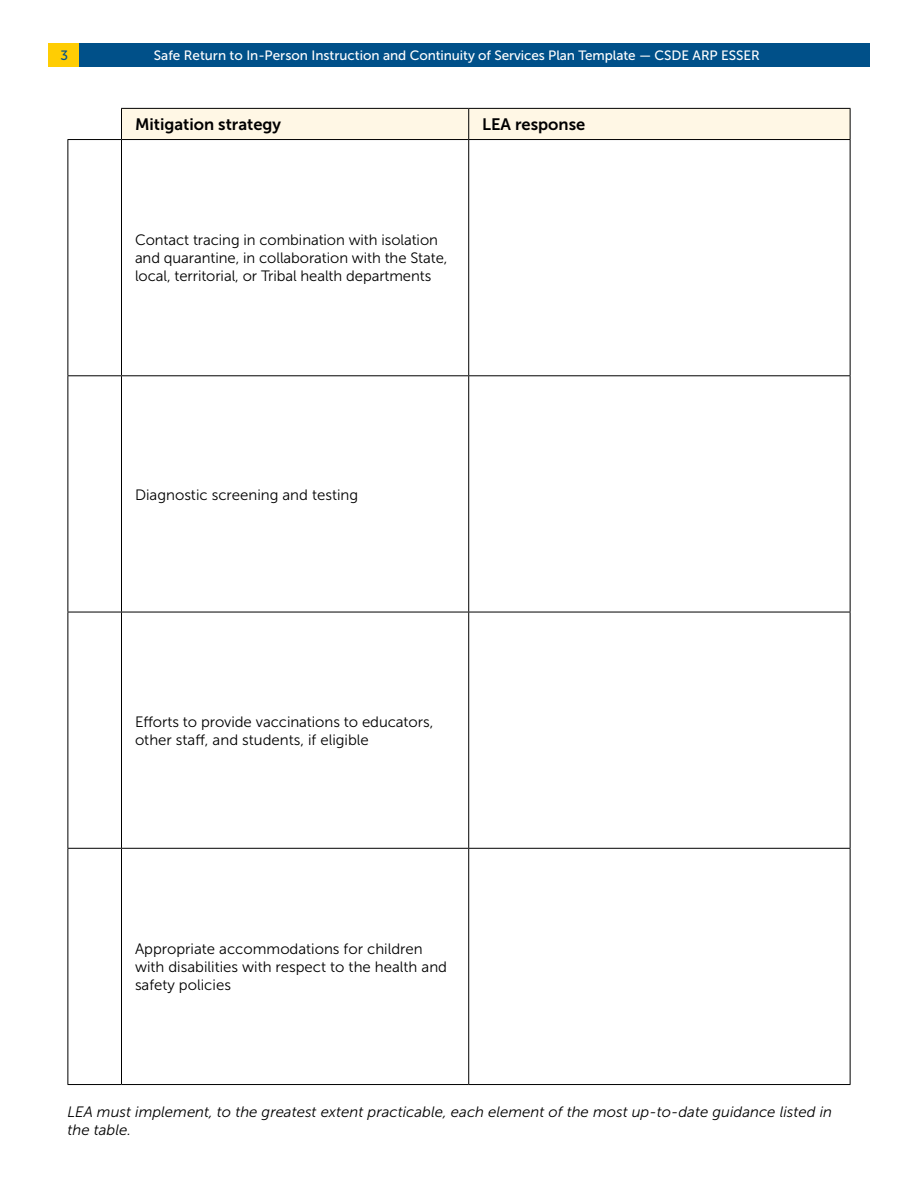
<style>
.page{position:relative;width:918px;height:1188px;background:#fff}
.page>*{position:absolute;margin:0;border:0;box-sizing:border-box;transform-origin:0 0}
.t1{font:16.5px "Museo Sans 700";color:#000}
.t2{font:15px/18px "Museo Sans 300";letter-spacing:-.005em;color:#000}
.t3{font:italic 15px/18px "Museo Sans 300";color:#000}
.t4{font:13.5px "Museo Sans 500";letter-spacing:-.005em;color:#fff}
.t5{font:13.5px "Museo Sans 500";color:#005089}
</style>
<div class="page">
<div style="left:49px;top:43px;width:30px;height:23px;background:#ffcd03"></div>
<div style="left:79px;top:43px;width:790px;height:23px;background:#005089"></div>
<div style="left:122px;top:109px;width:728px;height:30px;background:#fff7e5"></div>
<hr style="left:469px;top:108px;width:382px;height:1px;background:#000">
<hr style="left:850px;top:109px;width:1px;height:30px;background:#000">
<hr style="left:68px;top:139px;width:54px;height:1px;background:#000">
<hr style="left:68px;top:140px;width:1px;height:235px;background:#000">
<hr style="left:122px;top:139px;width:347px;height:1px;background:#000">
<hr style="left:121px;top:140px;width:1px;height:235px;background:#000">
<hr style="left:469px;top:139px;width:382px;height:1px;background:#000">
<hr style="left:468px;top:140px;width:1px;height:235px;background:#000">
<hr style="left:850px;top:140px;width:1px;height:235px;background:#000">
<hr style="left:68px;top:375px;width:54px;height:1px;background:#000">
<hr style="left:68px;top:376px;width:1px;height:236px;background:#000">
<hr style="left:122px;top:375px;width:347px;height:1px;background:#000">
<hr style="left:121px;top:376px;width:1px;height:236px;background:#000">
<hr style="left:469px;top:375px;width:382px;height:1px;background:#000">
<hr style="left:468px;top:376px;width:1px;height:236px;background:#000">
<hr style="left:850px;top:376px;width:1px;height:236px;background:#000">
<hr style="left:68px;top:612px;width:54px;height:1px;background:#000">
<hr style="left:68px;top:612px;width:1px;height:236px;background:#000">
<hr style="left:122px;top:612px;width:347px;height:1px;background:#000">
<hr style="left:121px;top:612px;width:1px;height:236px;background:#000">
<hr style="left:469px;top:612px;width:382px;height:1px;background:#000">
<hr style="left:468px;top:612px;width:1px;height:236px;background:#000">
<hr style="left:850px;top:612px;width:1px;height:236px;background:#000">
<hr style="left:68px;top:848px;width:54px;height:1px;background:#000">
<hr style="left:68px;top:849px;width:1px;height:235px;background:#000">
<hr style="left:122px;top:848px;width:347px;height:1px;background:#000">
<hr style="left:121px;top:849px;width:1px;height:235px;background:#000">
<hr style="left:469px;top:848px;width:382px;height:1px;background:#000">
<hr style="left:468px;top:849px;width:1px;height:235px;background:#000">
<hr style="left:850px;top:849px;width:1px;height:235px;background:#000">
<hr style="left:68px;top:1084px;width:54px;height:1px;background:#000">
<hr style="left:122px;top:1084px;width:347px;height:1px;background:#000">
<hr style="left:469px;top:1084px;width:382px;height:1px;background:#000">
<hr style="left:468px;top:109px;width:1px;height:30px;background:#000">
<hr style="left:121px;top:108px;width:348px;height:1px;background:#000">
<hr style="left:121px;top:109px;width:1px;height:30px;background:#000">
<p class="t5" style="left:60px;top:48px;width:9px">3</p>
<p class="t4" style="left:154px;top:48px;width:607px">Safe Return to In-Person Instruction and Continuity of Services Plan Template — CSDE ARP ESSER</p>
<p class="t1" style="left:135px;top:115px;width:148px">Mitigation strategy</p>
<p class="t1" style="left:482px;top:115px;width:105px">LEA response</p>
<p class="t2" style="left:135px;top:231px;width:314px">Contact tracing in combination with isolation and quarantine, in collaboration with the State, local, territorial, or Tribal health departments</p>
<p class="t2" style="left:135px;top:485px;width:225px">Diagnostic screening and testing</p>
<p class="t2" style="left:135px;top:713px;width:300px">Efforts to provide vaccinations to educators, other staff, and students, if eligible</p>
<p class="t2" style="left:135px;top:940px;width:314px">Appropriate accommodations for children with disabilities with respect to the health and safety policies</p>
<p class="t3" style="left:68px;top:1103px;width:766px">LEA must implement, to the greatest extent practicable, each element of the most up-to-date guidance listed in the table.</p>
</div>
